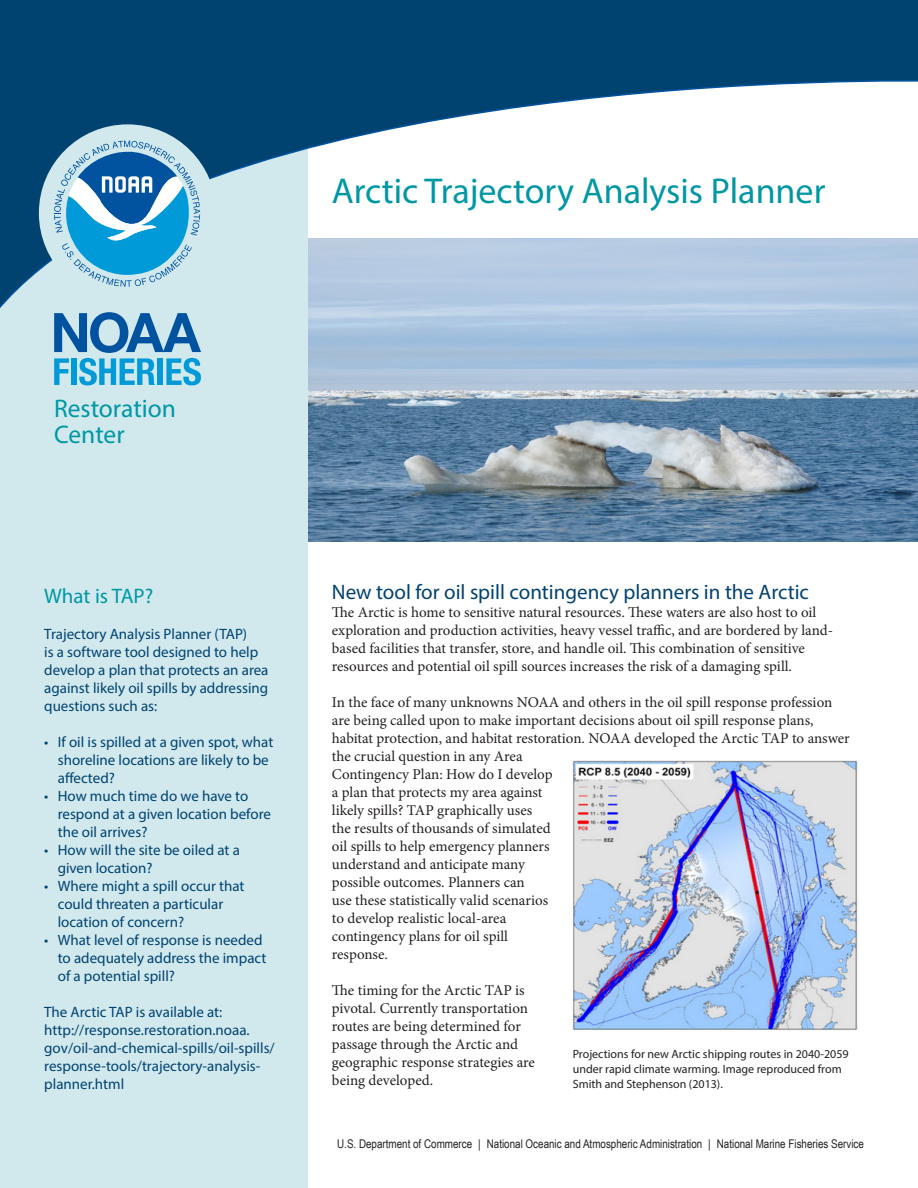
<style>
.page{position:relative;width:918px;height:1188px;background:#fff}
.page>*{position:absolute;margin:0;border:0;box-sizing:border-box;transform-origin:0 0}
.Main_head___small{font:36px "Myriad Pro";color:#0097a4}
.t1{font:25.5px/25.5px "Myriad Pro";color:#0097a4}
.Subhead___1_line_onl{font:21px "Myriad Pro";color:#004270}
.Sidebar_subhead{font:21px "Myriad Pro";color:#0097a4}
.Text{font:15px/18px "Minion Pro";letter-spacing:-.005em;color:#231f20}
.Sidebar_text{font:15px/18px "Myriad Pro";color:#004270}
.t2{font:12px/15px "Myriad Pro";color:#231f20}
.t3{font:12px "Arial Narrow";color:#231f20}
</style>
<div class="page">
<div style="left:0;top:0;width:308px;height:1188px;background:#d1e9ed"></div>
<img style="left:308px;top:329px;width:610px;height:213px">
<img style="left:573px;top:760px;width:285px;height:270px">
<svg style="left:0;top:0;width:918px;height:329px"></svg>
<div style="left:39px;top:124px;width:177px;height:178px;background:#d1e9ed;border-radius:50%"></div>
<svg style="left:54px;top:141px;width:146px;height:146px"></svg>
<svg style="left:54px;top:312px;width:147px;height:73px"></svg>
<p class="Main_head___small" style="left:332px;top:168px;width:495px">Arctic Trajectory Analysis Planner</p>
<h2 class="t1" style="left:54px;top:396px;width:123px">Restoration<br>Center</h2>
<p class="Sidebar_subhead" style="left:44px;top:583px;width:110px">What is TAP?</p>
<p class="Sidebar_text" style="left:44px;top:624px;width:226px">Trajectory Analysis Planner (TAP)<br>is a software tool designed to help develop a plan that protects an area against likely oil spills by addressing questions such as:</p>
<p class="Sidebar_text" style="left:58px;top:732px;width:217px;text-indent:-14px">• If oil is spilled at a given spot, what shoreline locations are likely to be affected?</p>
<p class="Sidebar_text" style="left:58px;top:786px;width:215px;text-indent:-14px">• How much time do we have to respond at a given location before the oil arrives?</p>
<p class="Sidebar_text" style="left:58px;top:840px;width:184px;text-indent:-14px">• How will the site be oiled at a given location?</p>
<p class="Sidebar_text" style="left:58px;top:876px;width:188px;text-indent:-14px">• Where might a spill occur that could threaten a particular location of concern?</p>
<p class="Sidebar_text" style="left:58px;top:930px;width:210px;text-indent:-14px">• What level of response is needed to adequately address the impact of a potential spill?</p>
<p class="Sidebar_text" style="left:44px;top:1002px;width:232px">The Arctic TAP is available at: http://response.restoration.noaa. gov/oil-and-chemical-spills/oil-spills/ response-tools/trajectory-analysis&shy;planner.html</p>
<p class="Subhead___1_line_onl" style="left:332px;top:579px;width:479px">New tool for oil spill contingency planners in the Arctic</p>
<p class="Text" style="left:332px;top:603px;width:503px">The Arctic is home to sensitive natural resources. These waters are also host to oil exploration and production activities, heavy vessel traffic, and are bordered by land&shy;based facilities that transfer, store, and handle oil. This combination of sensitive resources and potential oil spill sources increases the risk of a damaging spill.</p>
<p class="Text" style="left:332px;top:693px;width:519px">In the face of many unknowns NOAA and others in the oil spill response profession are being called upon to make important decisions about oil spill response plans, habitat protection, and habitat restoration. NOAA developed the Arctic TAP to answer the crucial question in any Area<br>Contingency Plan: How do I develop<br>a plan that protects my area against<br>likely spills? TAP graphically uses<br>the results of thousands of simulated<br>oil spills to help emergency planners<br>understand and anticipate many<br>possible outcomes. Planners can<br>use these statistically valid scenarios<br>to develop realistic local-area<br>contingency plans for oil spill<br>response.</p>
<p class="Text" style="left:332px;top:981px;width:205px">The timing for the Arctic TAP is pivotal. Currently transportation routes are being determined for passage through the Arctic and geographic response strategies are being developed.</p>
<p class="t2" style="left:573px;top:1046px;width:277px">Projections for new Arctic shipping routes in 2040-2059 under rapid climate warming. Image reproduced from<br>Smith and Stephenson (2013).</p>
<p class="t3" style="left:337px;top:1134px;width:528px">U.S. Department of Commerce | National Oceanic and Atmospheric Administration | National Marine Fisheries Service</p>
</div>
